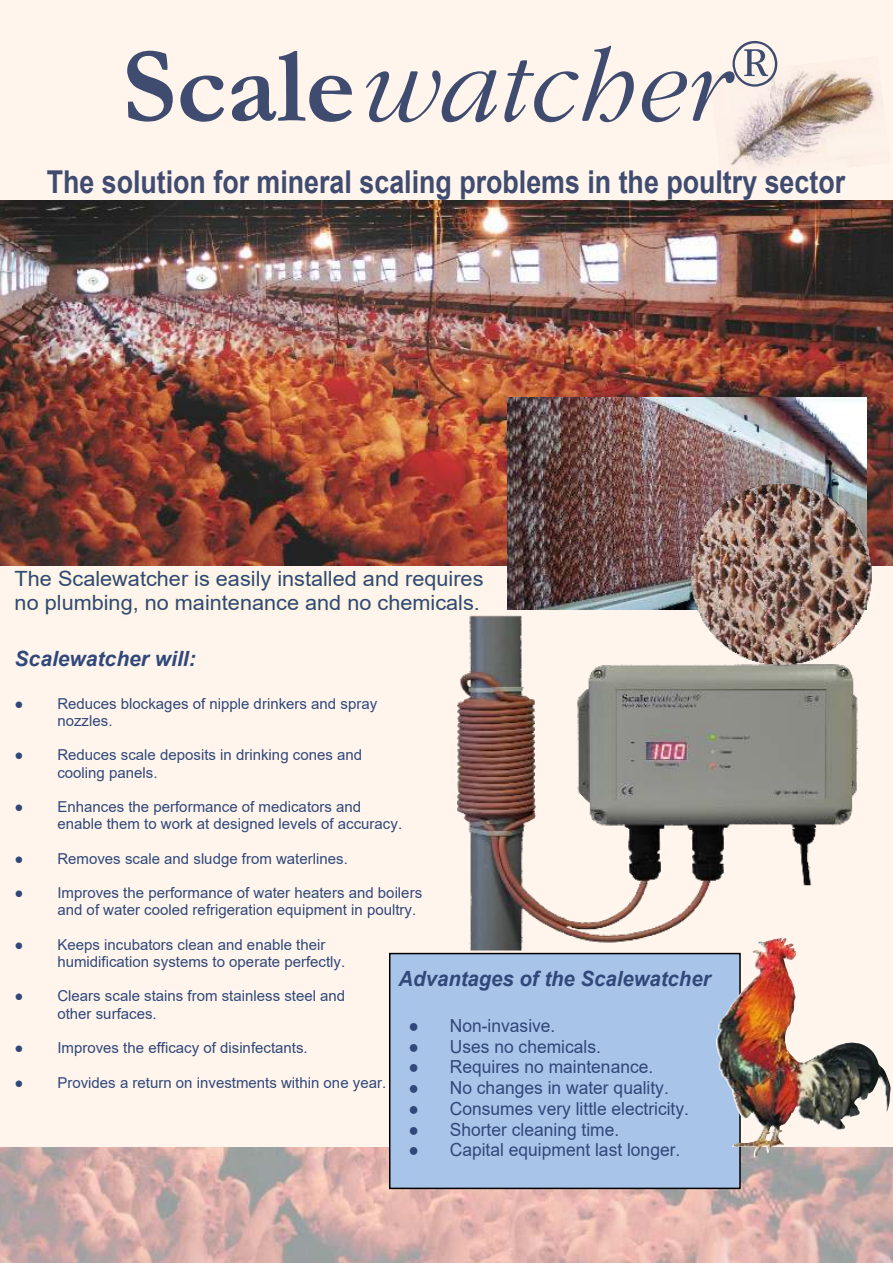
<style>
.page{position:relative;width:893px;height:1263px;background:#fff}
.page>*{position:absolute;margin:0;border:0;box-sizing:border-box;transform-origin:0 0}
.t1{font:108px "Gatineau";color:#30487a}
.t2{font:700 31.5px "Arial";color:#30487a;scale:.85 1}
.t3{font:21px/24.2px "Arial";color:#30487a}
.t4{font:italic 700 21px "Arial";color:#30487a}
.t5{font:18px "Arial";color:#30487a}
.t6{font:15px/17.2px "Arial";color:#30487a}
.s1{font-family:"Garamond";font-weight:700}
.s2{font-family:"Times New Roman"}
</style>
<div class="page">
<div style="left:0;top:0;width:893px;height:1148px;background:#fff5ec"></div>
<img style="left:0;top:1148px;width:893px;height:115px">
<div style="left:389px;top:953px;width:352px;height:236px;background:#a8c4e8;border:2px solid #000"></div>
<img style="left:9px;top:565px;width:402px;height:56px">
<img style="left:0;top:201px;width:893px;height:364px">
<img style="left:507px;top:397px;width:360px;height:78px">
<img style="left:411px;top:475px;width:482px;height:639px">
<img style="left:672px;top:466px;width:221px;height:213px">
<h1 class="t1" style="left:122px;top:31px;width:655px"><span class="s1">Scale</span>watcher<sup>®</sup></h1>
<h2 class="t2" style="left:47px;top:170px;width:941px">The solution for mineral scaling problems in the poultry sector</h2>
<h3 class="t3" style="left:15px;top:568px;width:470px">The Scalewatcher is easily installed and requires no plumbing, no maintenance and no chemicals.</h3>
<h3 class="t4" style="left:15px;top:650px;width:183px">Scalewatcher will:</h3>
<p class="t6" style="left:57px;top:696px;width:321px;text-indent:-43px"><span class="s2">●</span> Reduces blockages of nipple drinkers and spray nozzles.</p>
<p class="t6" style="left:57px;top:748px;width:306px;text-indent:-43px"><span class="s2">●</span> Reduces scale deposits in drinking cones and cooling panels.</p>
<p class="t6" style="left:57px;top:799px;width:346px;text-indent:-43px"><span class="s2">●</span> Enhances the performance of medicators and enable them to work at designed levels of accuracy.</p>
<p class="t6" style="left:15px;top:851px;width:335px"><span class="s2">●</span> Removes scale and sludge from waterlines.</p>
<p class="t6" style="left:57px;top:885px;width:366px;text-indent:-43px"><span class="s2">●</span> Improves the performance of water heaters and boilers and of water cooled refrigeration equipment in poultry.</p>
<p class="t6" style="left:57px;top:937px;width:289px;text-indent:-43px"><span class="s2">●</span> Keeps incubators clean and enable their humidification systems to operate perfectly.</p>
<p class="t6" style="left:57px;top:989px;width:289px;text-indent:-43px"><span class="s2">●</span> Clears scale stains from stainless steel and other surfaces.</p>
<p class="t6" style="left:15px;top:1041px;width:295px"><span class="s2">●</span> Improves the efficacy of disinfectants.</p>
<p class="t6" style="left:15px;top:1075px;width:373px"><span class="s2">●</span> Provides a return on investments within one year.</p>
<h3 class="t4" style="left:399px;top:971px;width:313px">Advantages of the Scalewatcher</h3>
<p class="t5" style="left:408px;top:1019px;width:149px"><span class="s2">●</span> Non-invasive.</p>
<p class="t5" style="left:408px;top:1039px;width:194px"><span class="s2">●</span> Uses no chemicals.</p>
<p class="t5" style="left:408px;top:1060px;width:246px"><span class="s2">●</span> Requires no maintenance.</p>
<p class="t5" style="left:408px;top:1081px;width:262px"><span class="s2">●</span> No changes in water quality.</p>
<p class="t5" style="left:408px;top:1102px;width:282px"><span class="s2">●</span> Consumes very little electricity.</p>
<p class="t5" style="left:408px;top:1122px;width:212px"><span class="s2">●</span> Shorter cleaning time.</p>
<p class="t5" style="left:408px;top:1143px;width:273px"><span class="s2">●</span> Capital equipment last longer.</p>
</div>
